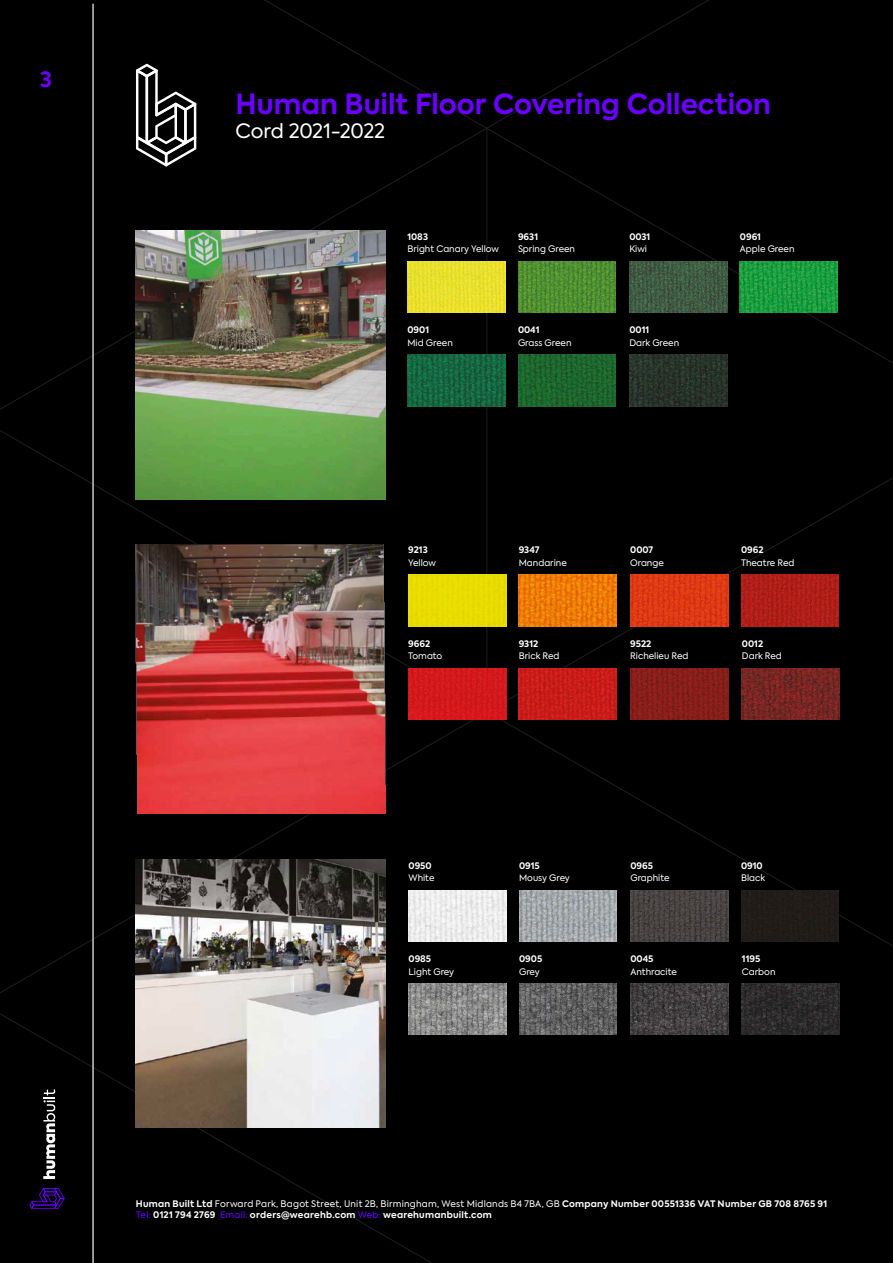
<style>
.page{position:relative;width:893px;height:1263px;background:#000}
.page>*{position:absolute;margin:0;border:0;box-sizing:border-box;transform-origin:0 0}
.t1{font:700 27.6px "Axiforma";color:#6b00ff}
.t2{font:700 21px "Axiforma";color:#6b00ff}
.t3{font:19.65px "Axiforma";letter-spacing:-.015em;color:#fff}
.t4{font:9px "Axiforma";color:#fff}
.t5{font:700 9px/10.8px "Axiforma";letter-spacing:.03em;color:#fff}
.t6{font:700 9px "Axiforma";color:#fff}
.s1{font-weight:400}
.s2{font-weight:400;color:#6b00ff}
</style>
<div class="page">
<hr style="left:92px;top:4px;width:2px;height:1259px;background:#fff">
<svg style="left:43px;top:1089px;width:12px;height:90px"></svg>
<svg style="left:29px;top:1188px;width:36px;height:21px"></svg>
<img style="left:407px;top:262px;width:98px;height:51px">
<img style="left:408px;top:890px;width:98px;height:51px">
<div style="left:408px;top:575px;width:98px;height:51px;background:#e8dd00"></div>
<img style="left:518px;top:262px;width:98px;height:51px">
<img style="left:519px;top:890px;width:98px;height:51px">
<img style="left:519px;top:575px;width:98px;height:51px">
<img style="left:629px;top:262px;width:98px;height:51px">
<img style="left:630px;top:890px;width:98px;height:51px">
<img style="left:630px;top:575px;width:98px;height:51px">
<img style="left:740px;top:262px;width:98px;height:51px">
<div style="left:741px;top:890px;width:98px;height:51px;background:#211c19"></div>
<img style="left:741px;top:575px;width:98px;height:51px">
<img style="left:407px;top:355px;width:98px;height:51px">
<img style="left:408px;top:984px;width:98px;height:51px">
<img style="left:408px;top:668px;width:98px;height:51px">
<img style="left:518px;top:355px;width:98px;height:51px">
<img style="left:519px;top:984px;width:98px;height:51px">
<img style="left:519px;top:668px;width:98px;height:51px">
<img style="left:629px;top:355px;width:98px;height:51px">
<img style="left:630px;top:984px;width:98px;height:51px">
<img style="left:630px;top:668px;width:98px;height:51px">
<img style="left:742px;top:984px;width:98px;height:51px">
<img style="left:742px;top:668px;width:98px;height:51px">
<img style="left:136px;top:544px;width:250px;height:269px">
<img style="left:136px;top:859px;width:250px;height:269px">
<img style="left:136px;top:230px;width:250px;height:269px">
<svg style="left:136px;top:64px;width:60px;height:102px"></svg>
<h2 class="t2" style="left:40px;top:65px;width:13px">3</h2>
<p class="t1" style="left:235px;top:85px;width:537px">Human Built Floor Covering Collection</p>
<p class="t3" style="left:235px;top:118px;width:151px">Cord 2021-2022</p>
<p class="t6" style="left:407px;top:231px;width:22px">1083</p>
<p class="t4" style="left:407px;top:243px;width:93px">Bright Canary Yellow</p>
<p class="t6" style="left:518px;top:231px;width:22px">9631</p>
<p class="t4" style="left:518px;top:243px;width:59px">Spring Green</p>
<p class="t6" style="left:407px;top:324px;width:23px">0901</p>
<p class="t4" style="left:407px;top:337px;width:47px">Mid Green</p>
<p class="t6" style="left:518px;top:324px;width:23px">0041</p>
<p class="t4" style="left:518px;top:337px;width:55px">Grass Green</p>
<p class="t6" style="left:629px;top:231px;width:23px">0031</p>
<p class="t4" style="left:629px;top:243px;width:19px">Kiwi</p>
<p class="t6" style="left:629px;top:324px;width:21px">0011</p>
<p class="t4" style="left:629px;top:337px;width:51px">Dark Green</p>
<p class="t6" style="left:740px;top:231px;width:23px">0961</p>
<p class="t4" style="left:740px;top:243px;width:56px">Apple Green</p>
<p class="t6" style="left:408px;top:544px;width:21px">9213</p>
<p class="t4" style="left:408px;top:557px;width:29px">Yellow</p>
<p class="t6" style="left:408px;top:637px;width:24px">9662</p>
<p class="t4" style="left:408px;top:650px;width:36px">Tomato</p>
<p class="t6" style="left:519px;top:544px;width:22px">9347</p>
<p class="t4" style="left:519px;top:557px;width:50px">Mandarine</p>
<p class="t6" style="left:519px;top:637px;width:21px">9312</p>
<p class="t4" style="left:519px;top:650px;width:42px">Brick Red</p>
<p class="t6" style="left:630px;top:544px;width:25px">0007</p>
<p class="t4" style="left:630px;top:557px;width:35px">Orange</p>
<p class="t6" style="left:630px;top:637px;width:23px">9522</p>
<p class="t4" style="left:630px;top:650px;width:60px">Richelieu Red</p>
<p class="t6" style="left:741px;top:544px;width:24px">0962</p>
<p class="t4" style="left:741px;top:557px;width:55px">Theatre Red</p>
<p class="t6" style="left:742px;top:637px;width:23px">0012</p>
<p class="t4" style="left:742px;top:650px;width:41px">Dark Red</p>
<p class="t6" style="left:408px;top:859px;width:25px">0950</p>
<p class="t4" style="left:408px;top:872px;width:27px">White</p>
<p class="t6" style="left:408px;top:953px;width:24px">0985</p>
<p class="t4" style="left:408px;top:966px;width:47px">Light Grey</p>
<p class="t6" style="left:519px;top:859px;width:22px">0915</p>
<p class="t4" style="left:519px;top:872px;width:52px">Mousy Grey</p>
<p class="t6" style="left:519px;top:953px;width:25px">0905</p>
<p class="t4" style="left:519px;top:966px;width:22px">Grey</p>
<p class="t6" style="left:630px;top:859px;width:24px">0965</p>
<p class="t4" style="left:630px;top:872px;width:41px">Graphite</p>
<p class="t6" style="left:630px;top:953px;width:25px">0045</p>
<p class="t4" style="left:630px;top:966px;width:48px">Anthracite</p>
<p class="t6" style="left:741px;top:859px;width:23px">0910</p>
<p class="t4" style="left:741px;top:872px;width:26px">Black</p>
<p class="t6" style="left:742px;top:953px;width:20px">1195</p>
<p class="t4" style="left:742px;top:966px;width:35px">Carbon</p>
<p class="t5" style="left:136px;top:1198px;width:693px">Human Built Ltd <span class="s1">Forward Park, Bagot Street, Unit 2B, Birmingham, West Midlands B4 7BA, GB</span> Company Number 00551336 VAT Number GB 708 8765 91<br><span class="s2">Tel:</span> 0121 794 2769 <span class="s2">Email:</span> orders@wearehb.com <span class="s2">Web:</span> wearehumanbuilt.com</p>
</div>
